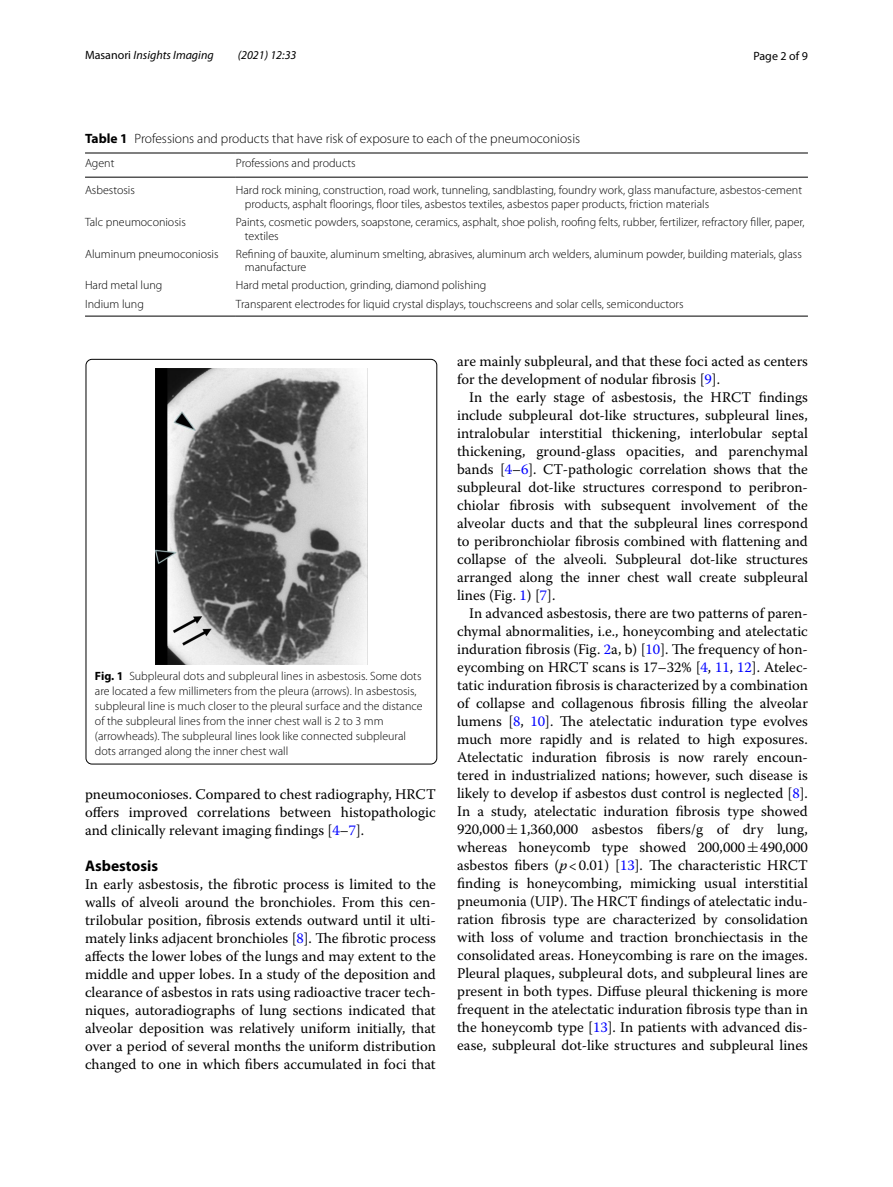
<style>
.page{position:relative;width:893px;height:1187px;background:#fff}
.page>*{position:absolute;margin:0;border:0;box-sizing:border-box;transform-origin:0 0}
.t1{font:700 15.45px "Myriad Pro";color:#000}
.t2{font:14.7px/18px "Warnock Pro";color:#000;text-align:justify}
.t3{font:300 13.5px "Myriad Pro";color:#000}
.t4{font:300 12px/15px "Myriad Pro";color:#000}
.t5{font:italic 12px "Myriad Pro";color:#000}
.t6{font:12px "Myriad Pro";color:#000}
.s1{font-style:normal}
.s2{font-weight:700}
.s3{color:#00f}
.s4{font-family:"MTSY"}
.s5{font-style:italic}
</style>
<div class="page">
<hr style="left:85px;top:153px;width:151px;height:1px;background:#000">
<hr style="left:85px;top:177px;width:151px;height:1px;background:#000">
<hr style="left:236px;top:153px;width:572px;height:1px;background:#000">
<hr style="left:236px;top:177px;width:572px;height:1px;background:#000">
<hr style="left:85px;top:316px;width:151px;height:1px;background:#000">
<hr style="left:236px;top:316px;width:572px;height:1px;background:#000">
<img style="left:155px;top:368px;width:213px;height:296px">
<div style="left:86px;top:359px;width:351px;height:405px;border:1px solid #000;border-radius:6px"></div>
<p class="t5" style="left:85px;top:48px;width:130px"><span class="s1">Masanori</span> Insights Imaging</p>
<p class="t5" style="left:238px;top:48px;width:60px">(2021) 12:33</p>
<p class="t6" style="left:753px;top:48px;width:56px">Page 2 of 9</p>
<p class="t3" style="left:85px;top:131px;width:497px"><span class="s2">Table 1</span> Professions and products that have risk of exposure to each of the pneumoconiosis</p>
<p class="t4" style="left:85px;top:156px;width:31px">Agent</p>
<p class="t4" style="left:236px;top:156px;width:121px">Professions and products</p>
<p class="t4" style="left:85px;top:183px;width:51px">Asbestosis</p>
<p class="t4" style="left:245px;top:184px;width:559px;line-height:13.5px;text-indent:-9px">Hard rock mining, construction, road work, tunneling, sandblasting, foundry work, glass manufacture, asbestos-cement products, asphalt floorings, floor tiles, asbestos textiles, asbestos paper products, friction materials</p>
<p class="t4" style="left:85px;top:215px;width:102px">Talc pneumoconiosis</p>
<p class="t4" style="left:245px;top:215px;width:561px;line-height:13.5px;text-indent:-9px">Paints, cosmetic powders, soapstone, ceramics, asphalt, shoe polish, roofing felts, rubber, fertilizer, refractory filler, paper, textiles</p>
<p class="t4" style="left:85px;top:246px;width:135px">Aluminum pneumoconiosis</p>
<p class="t4" style="left:245px;top:247px;width:558px;line-height:13.5px;text-indent:-9px">Refining of bauxite, aluminum smelting, abrasives, aluminum arch welders, aluminum powder, building materials, glass manufacture</p>
<p class="t4" style="left:85px;top:278px;width:79px">Hard metal lung</p>
<p class="t4" style="left:236px;top:278px;width:252px">Hard metal production, grinding, diamond polishing</p>
<p class="t4" style="left:85px;top:296px;width:60px">Indium lung</p>
<p class="t4" style="left:236px;top:296px;width:449px">Transparent electrodes for liquid crystal displays, touchscreens and solar cells, semiconductors</p>
<p class="t4" style="left:95px;top:668px;width:329px"><span class="s2">Fig. 1</span> Subpleural dots and subpleural lines in asbestosis. Some dots are located a few millimeters from the pleura (arrows). In asbestosis, subpleural line is much closer to the pleural surface and the distance of the subpleural lines from the inner chest wall is 2 to 3 mm (arrowheads). The subpleural lines look like connected subpleural dots arranged along the inner chest wall</p>
<p class="t2" style="left:85px;top:784px;width:352px">pneumoconioses. Compared to chest radiography, HRCT offers improved correlations between histopathologic and clinically relevant imaging findings [<span class="s3">4</span>–<span class="s3">7</span>].</p>
<p class="t1" style="left:85px;top:855px;width:75px">Asbestosis</p>
<p class="t2" style="left:85px;top:874px;width:352px">In early asbestosis, the fibrotic process is limited to the walls of alveoli around the bronchioles. From this cen&shy;trilobular position, fibrosis extends outward until it ulti&shy;mately links adjacent bronchioles [<span class="s3">8</span>]. The fibrotic process affects the lower lobes of the lungs and may extent to the middle and upper lobes. In a study of the deposition and clearance of asbestos in rats using radioactive tracer tech&shy;niques, autoradiographs of lung sections indicated that alveolar deposition was relatively uniform initially, that over a period of several months the uniform distribution changed to one in which fibers accumulated in foci that</p>
<p class="t2" style="left:457px;top:352px;width:352px">are mainly subpleural, and that these foci acted as centers for the development of nodular fibrosis [<span class="s3">9</span>].</p>
<p class="t2" style="left:457px;top:388px;width:352px;text-indent:12px">In the early stage of asbestosis, the HRCT findings include subpleural dot-like structures, subpleural lines, intralobular interstitial thickening, interlobular septal thickening, ground-glass opacities, and parenchymal bands [<span class="s3">4</span>–<span class="s3">6</span>]. CT-pathologic correlation shows that the subpleural dot-like structures correspond to peribron&shy;chiolar fibrosis with subsequent involvement of the alveolar ducts and that the subpleural lines correspond to peribronchiolar fibrosis combined with flattening and collapse of the alveoli. Subpleural dot-like structures arranged along the inner chest wall create subpleural lines (Fig. <span class="s3">1</span>) [<span class="s3">7</span>].</p>
<p class="t2" style="left:457px;top:604px;width:352px;text-indent:12px">In advanced asbestosis, there are two patterns of paren&shy;chymal abnormalities, i.e., honeycombing and atelectatic induration fibrosis (Fig. <span class="s3">2</span>a, b) [<span class="s3">10</span>]. The frequency of hon&shy;eycombing on HRCT scans is 17–32% [<span class="s3">4</span>, <span class="s3">11</span>, <span class="s3">12</span>]. Atelec&shy;tatic induration fibrosis is characterized by a combination of collapse and collagenous fibrosis filling the alveolar lumens [<span class="s3">8</span>, <span class="s3">10</span>]. The atelectatic induration type evolves much more rapidly and is related to high exposures.<br>Atelectatic induration fibrosis is now rarely encoun&shy;tered in industrialized nations; however, such disease is likely to develop if asbestos dust control is neglected [<span class="s3">8</span>].<br>In a study, atelectatic induration fibrosis type showed 920,000<span class="s4">±</span>1,360,000 asbestos fibers/g of dry lung, whereas honeycomb type showed 200,000<span class="s4">±</span>490,000 asbestos fibers (<span class="s5">p</span>&lt;0.01) [<span class="s3">13</span>]. The characteristic HRCT finding is honeycombing, mimicking usual interstitial pneumonia (UIP). The HRCT findings of atelectatic indu&shy;ration fibrosis type are characterized by consolidation with loss of volume and traction bronchiectasis in the consolidated areas. Honeycombing is rare on the images.<br>Pleural plaques, subpleural dots, and subpleural lines are present in both types. Diffuse pleural thickening is more frequent in the atelectatic induration fibrosis type than in the honeycomb type [<span class="s3">13</span>]. In patients with advanced dis&shy;ease, subpleural dot-like structures and subpleural lines</p>
</div>
